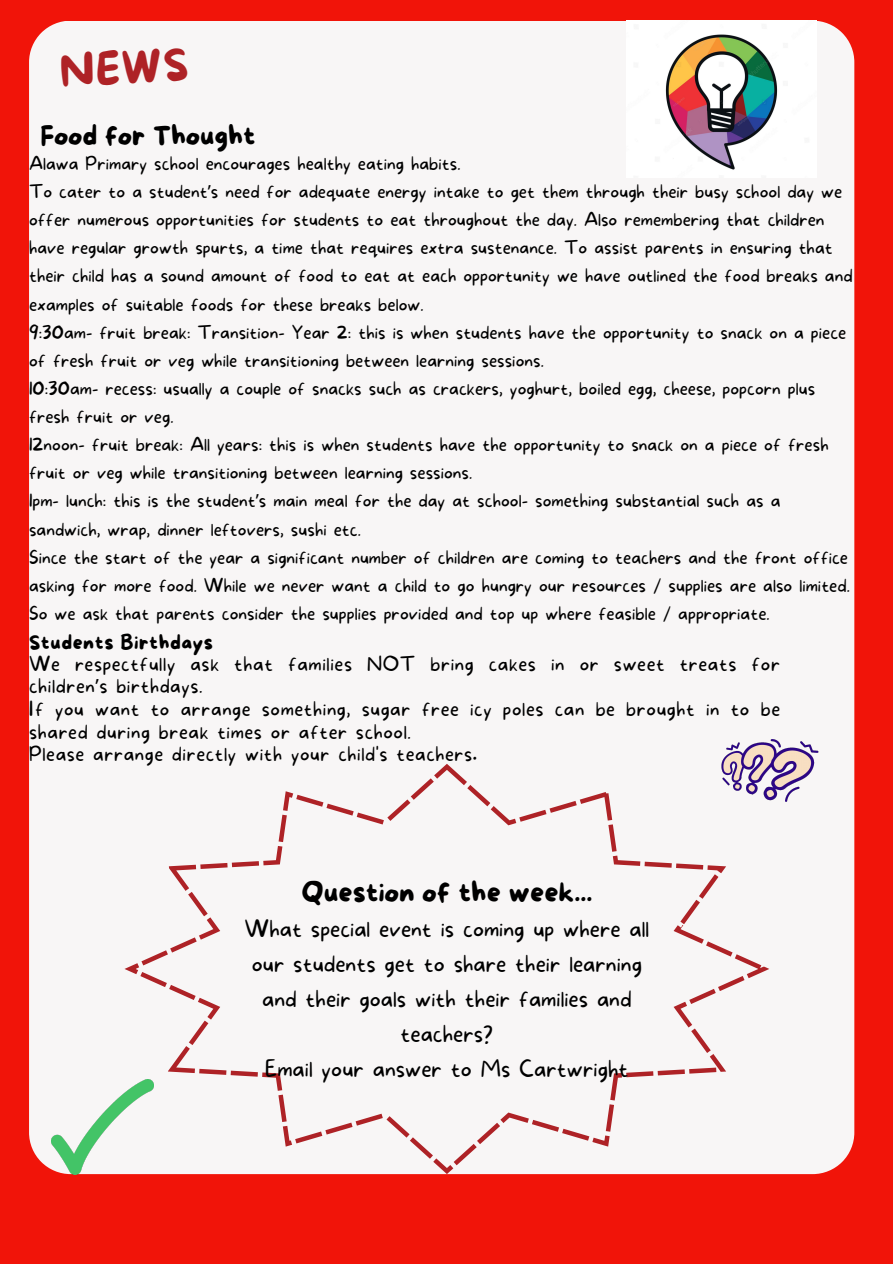
<style>
.page{position:relative;width:893px;height:1264px;background:#fff}
.page>*{position:absolute;margin:0;border:0;box-sizing:border-box;transform-origin:0 0}
.t1{font:43.5px "More Sugar";color:#ae2226}
.t2{font:27.75px "More Sugar";color:#000}
.t3{font:27px "More Sugar";color:#000}
.t4{font:100 22.5px/34.8px "More Sugar";color:#000;text-align:center}
.t5{font:100 19.5px/22.5px "More Sugar";letter-spacing:.03em;color:#000}
.t6{font:19.5px "More Sugar";letter-spacing:.03em;color:#000}
.t7{font:100 18px/28.2px "More Sugar";color:#000}
.s1{font-family:"Noto Sans";font-weight:400}
.s2{font-weight:400}
</style>
<div class="page">
<div style="left:0;top:0;width:892px;height:1263px;background:#f11409"></div>
<div style="left:29px;top:21px;width:825px;height:1153px;background:#f8f6f6"></div>
<div style="left:124px;top:763px;width:645px;height:411px;background:#f8f6f6"></div>
<img style="left:721px;top:740px;width:97px;height:61px">
<img style="left:51px;top:1079px;width:103px;height:95px">
<img style="left:626px;top:21px;width:190px;height:156px">
<h1 class="t1" style="left:59px;top:47px;width:130px;rotate:-3deg">NEWS</h1>
<h3 class="t3" style="left:41px;top:121px;width:216px">Food for Thought</h3>
<p class="t7" style="left:29px;top:150px;width:825px">Alawa Primary school encourages healthy eating habits.<br>To cater to a student<span class="s1">’</span>s need for adequate energy intake to get them through their busy school day we offer numerous opportunities for students to eat throughout the day. Also remembering that children have regular growth spurts, a time that requires extra sustenance. To assist parents in ensuring that their child has a sound amount of food to eat at each opportunity we have outlined the food breaks and examples of suitable foods for these breaks below.<br>9:30am- fruit break: Transition- Year 2: this is when students have the opportunity to snack on a piece of fresh fruit or veg while transitioning between learning sessions.<br>10:30am- recess: usually a couple of snacks such as crackers, yoghurt, boiled egg, cheese, popcorn plus fresh fruit or veg.<br>12noon- fruit break: All years: this is when students have the opportunity to snack on a piece of fresh fruit or veg while transitioning between learning sessions.<br>1pm- lunch: this is the student<span class="s1">’</span>s main meal for the day at school- something substantial such as a sandwich, wrap, dinner leftovers, sushi etc.<br>Since the start of the year a significant number of children are coming to teachers and the front office asking for more food. While we never want a child to go hungry our resources / supplies are also limited.<br>So we ask that parents consider the supplies provided and top up where feasible / appropriate.</p>
<p class="t6" style="left:29px;top:631px;width:186px">Students Birthdays</p>
<p class="t5" style="left:29px;top:653px;width:752px">We respectfully ask that families NOT bring cakes in or sweet treats for children<span class="s1">’</span>s birthdays.<br>If you want to arrange something, sugar free icy poles can be brought in to be shared during break times or after school.<br>Please arrange directly with your child's teachers<span class="s2">.</span></p>
<h2 class="t2" style="left:301px;top:877px;width:292px">Question of the week...</h2>
<p class="t4" style="left:244px;top:912px;width:406px">What special event is coming up where all our students get to share their learning and their goals with their families and teachers?<br>Email your answer to Ms Cartwright</p>
</div>
